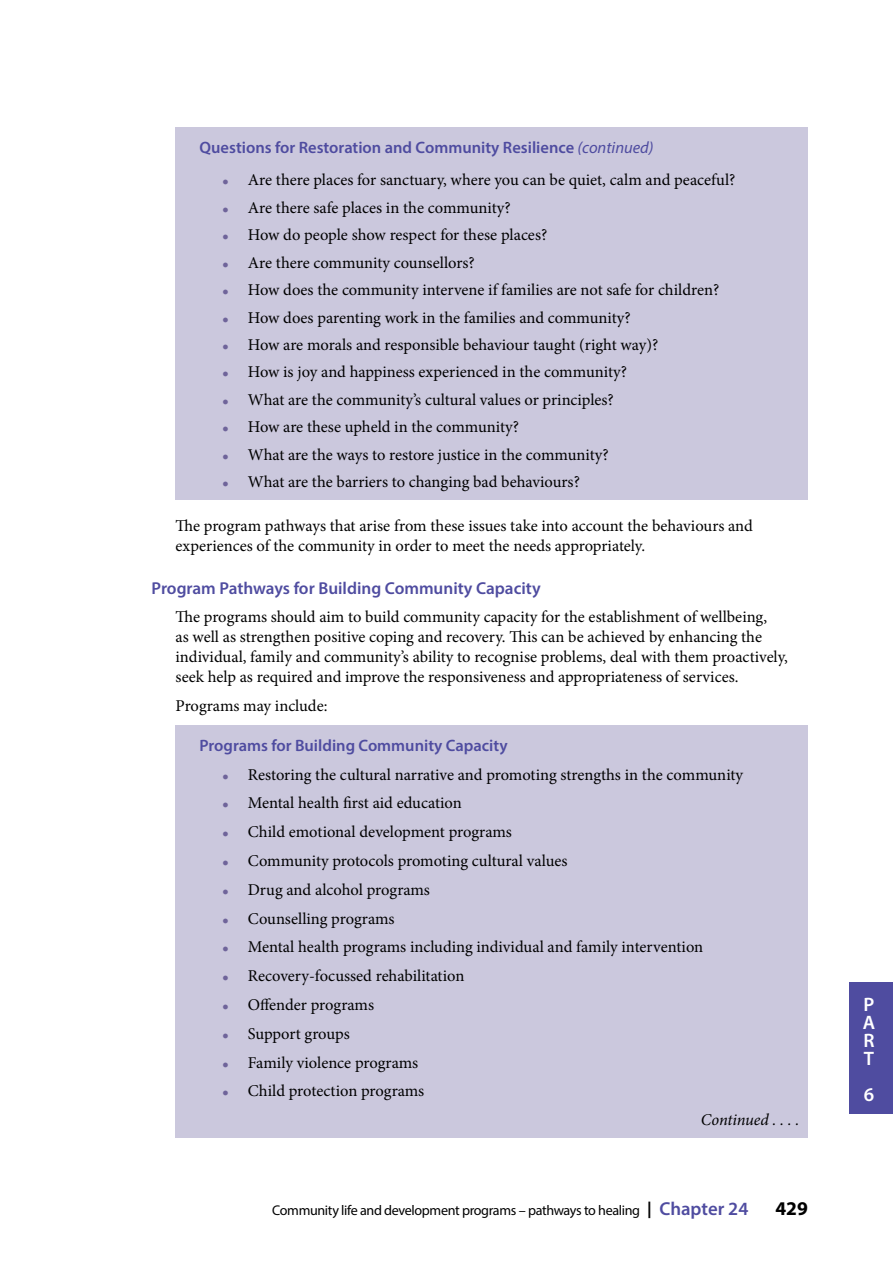
<style>
.page{position:relative;width:893px;height:1263px;background:#fff}
.page>*{position:absolute;margin:0;border:0;box-sizing:border-box;transform-origin:0 0}
.t1{font:600 19.5px/18px "Myriad Pro";color:#fff;text-align:justify}
.t2{font:700 19.5px "Myriad Pro";color:#000}
.t3{font:600 17.25px "Myriad Pro";color:#4f4ca0}
.t4{font:16.5px/27.5px "Minion Pro";color:#000}
.t5{font:600 16.5px "Myriad Pro";color:#4f4ca0}
.t6{font:italic 16.5px "Minion Pro";letter-spacing:-.01em;color:#000}
.t7{font:14.1px "Myriad Pro";letter-spacing:-.025em;color:#000}
.s1{font-weight:400;font-style:italic}
.s2{font-weight:700;font-size:16.5px}
.s3{font-weight:600;font-size:18.75px;color:#4f4ca0}
</style>
<div class="page">
<div style="left:849px;top:982px;width:44px;height:131px;background:#4f4ca0"></div>
<div style="left:176px;top:128px;width:632px;height:372px;background:#cbc8dd"></div>
<div style="left:176px;top:726px;width:632px;height:412px;background:#cbc8dd"></div>
<p class="t5" style="left:200px;top:137px;width:455px">Questions for Restoration and Community Resilience <span class="s1">(continued)</span></p>
<p class="t4" style="left:248px;top:166px;width:489px">Are there places for sanctuary, where you can be quiet, calm and peaceful?<br>Are there safe places in the community?<br>How do people show respect for these places?<br>Are there community counsellors?<br>How does the community intervene if families are not safe for children?<br>How does parenting work in the families and community?<br>How are morals and responsible behaviour taught (right way)?<br>How is joy and happiness experienced in the community?<br>What are the community’s cultural values or principles?<br>How are these upheld in the community?<br>What are the ways to restore justice in the community?<br>What are the barriers to changing bad behaviours?</p>
<p class="t4" style="left:176px;top:516px;width:579px;line-height:19.8px">The program pathways that arise from these issues take into account the behaviours and experiences of the community in order to meet the needs appropriately.</p>
<p class="t3" style="left:152px;top:577px;width:391px">Program Pathways for Building Community Capacity</p>
<p class="t4" style="left:176px;top:607px;width:614px;line-height:19.8px">The programs should aim to build community capacity for the establishment of wellbeing,<br>as well as strengthen positive coping and recovery. This can be achieved by enhancing the individual, family and community’s ability to recognise problems, deal with them proactively, seek help as required and improve the responsiveness and appropriateness of services.</p>
<p class="t4" style="left:176px;top:692px;width:153px">Programs may include:</p>
<p class="t5" style="left:200px;top:735px;width:310px">Programs for Building Community Capacity</p>
<p class="t4" style="left:248px;top:760px;width:497px;line-height:28.8px">Restoring the cultural narrative and promoting strengths in the community Mental health first aid education<br>Child emotional development programs<br>Community protocols promoting cultural values<br>Drug and alcohol programs<br>Counselling programs<br>Mental health programs including individual and family intervention Recovery-focussed rehabilitation<br>Offender programs<br>Support groups<br>Family violence programs<br>Child protection programs</p>
<p class="t6" style="left:701px;top:1108px;width:100px">Continued . . . .</p>
<p class="t7" style="left:272px;top:1202px;width:478px">Community life and development programs – pathways to healing <span class="s2">|</span> <span class="s3">Chapter 24</span></p>
<p class="t2" style="left:775px;top:1196px;width:34px">429</p>
<p class="t1" style="left:863px;top:994px;width:14px">P A R T</p>
<p class="t1" style="left:864px;top:1084px;width:12px">6</p>
</div>
